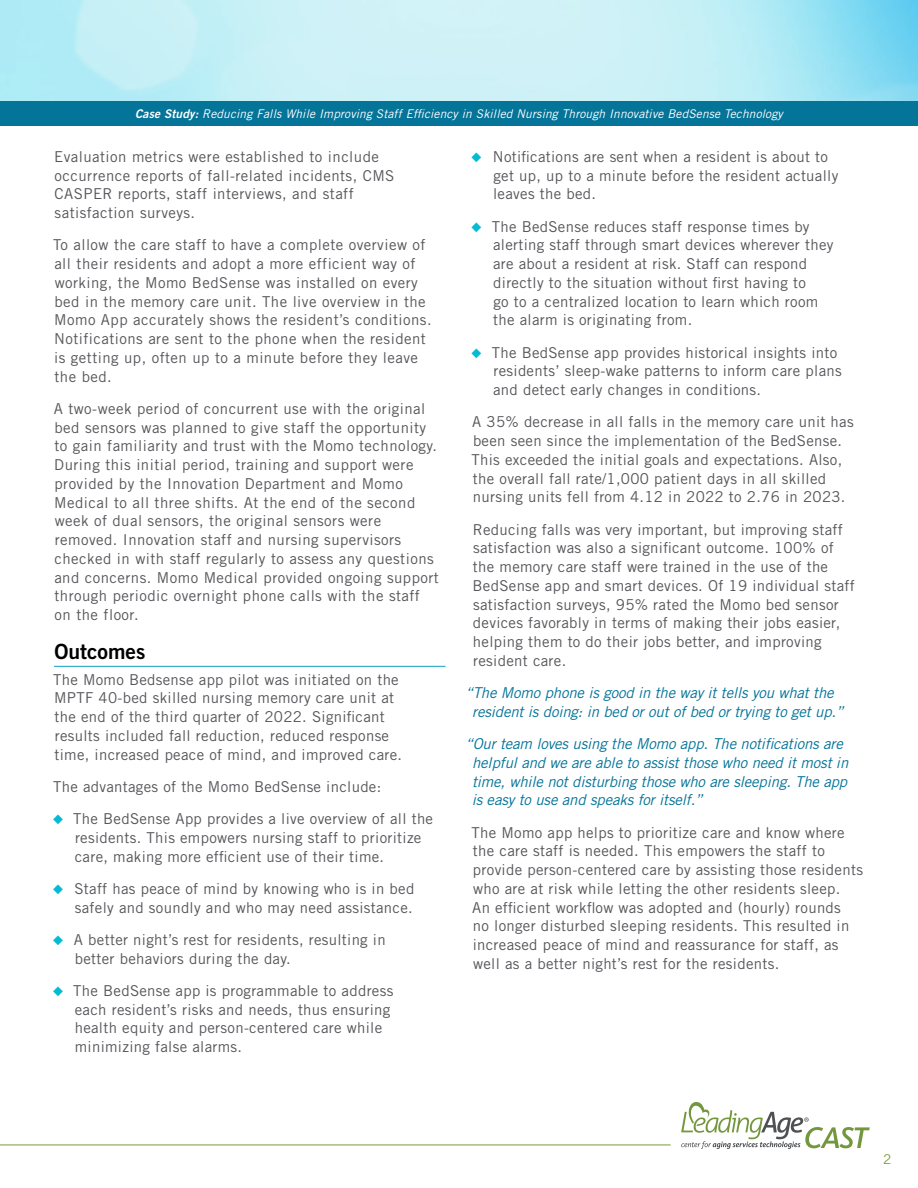
<style>
.page{position:relative;width:918px;height:1188px;background:#fff}
.page>*{position:absolute;margin:0;border:0;box-sizing:border-box;transform-origin:0 0}
.t1{font:21px "Trade Gothic LT Std Bd 2";color:#000}
.t2{font:15px/18.8px "Trade Gothic LT Std";letter-spacing:.02em;color:#55565a}
.t3{font:italic 15px/18.8px "Trade Gothic LT Std";letter-spacing:-.01em;color:#057499}
.t4{font:13.5px "Trade Gothic LT Std";color:#799b3d}
.t5{font:italic 12px "Trade Gothic LT Std";letter-spacing:.01em;color:#fff}
.s1{font-family:"Trade Gothic LT Std Bd 2 Obl";font-style:normal}
.s2{color:#03bbd2}
</style>
<div class="page">
<img style="left:0;top:0;width:918px;height:101px">
<hr style="left:54px;top:666px;width:392px;height:1px;background:#139fc6">
<div style="left:0;top:101px;width:918px;height:24px;background:#057499"></div>
<hr style="left:0;top:1145px;width:671px;height:1px;background:#799b3d">
<svg style="left:681px;top:1102px;width:189px;height:47px"></svg>
<p class="t5" style="left:135px;top:106px;width:649px"><span class="s1">Case Study:</span> Reducing Falls While Improving Staff Efficiency in Skilled Nursing Through Innovative BedSense Technology</p>
<p class="t2" style="left:54px;top:147px;width:342px">Evaluation metrics were established to include occurrence reports of fall-related incidents, CMS CASPER reports, staff interviews, and staff satisfaction surveys.</p>
<p class="t2" style="left:53px;top:236px;width:380px">To allow the care staff to have a complete overview of all their residents and adopt a more efficient way of working, the Momo BedSense was installed on every bed in the memory care unit. The live overview in the Momo App accurately shows the resident’s conditions.<br>Notifications are sent to the phone when the resident is getting up, often up to a minute before they leave the bed.</p>
<p class="t2" style="left:54px;top:399px;width:387px">A two-week period of concurrent use with the original bed sensors was planned to give staff the opportunity to gain familiarity and trust with the Momo technology.<br>During this initial period, training and support were provided by the Innovation Department and Momo Medical to all three shifts. At the end of the second week of dual sensors, the original sensors were removed. Innovation staff and nursing supervisors checked in with staff regularly to assess any questions and concerns. Momo Medical provided ongoing support through periodic overnight phone calls with the staff on the floor.</p>
<h1 class="t1" style="left:54px;top:639px;width:92px">Outcomes</h1>
<p class="t2" style="left:53px;top:670px;width:351px">The Momo Bedsense app pilot was initiated on the MPTF 40-bed skilled nursing memory care unit at the end of the third quarter of 2022. Significant results included fall reduction, reduced response time, increased peace of mind, and improved care.</p>
<p class="t2" style="left:53px;top:777px;width:330px">The advantages of the Momo BedSense include:</p>
<p class="t2" style="left:75px;top:809px;width:360px;text-indent:-22px"><span class="s2">◆</span> The BedSense App provides a live overview of all the residents. This empowers nursing staff to prioritize care, making more efficient use of their time.</p>
<p class="t2" style="left:53px;top:879px;width:363px;text-align:right"><span class="s2">◆</span> Staff has peace of mind by knowing who is in bed safely and soundly and who may need assistance.</p>
<p class="t2" style="left:75px;top:930px;width:313px;text-indent:-22px"><span class="s2">◆</span> A better night’s rest for residents, resulting in better behaviors during the day.</p>
<p class="t2" style="left:75px;top:981px;width:320px;text-indent:-22px"><span class="s2">◆</span> The BedSense app is programmable to address each resident’s risks and needs, thus ensuring health equity and person-centered care while minimizing false alarms.</p>
<p class="t2" style="left:493px;top:147px;width:347px;text-indent:-22px"><span class="s2">◆</span> Notifications are sent when a resident is about to get up, up to a minute before the resident actually leaves the bed.</p>
<p class="t2" style="left:493px;top:217px;width:342px;text-indent:-22px"><span class="s2">◆</span> The BedSense reduces staff response times by alerting staff through smart devices wherever they are about a resident at risk. Staff can respond directly to the situation without first having to<br>go to a centralized location to learn which room the alarm is originating from.</p>
<p class="t2" style="left:493px;top:343px;width:350px;text-indent:-22px"><span class="s2">◆</span> The BedSense app provides historical insights into residents’ sleep-wake patterns to inform care plans and detect early changes in conditions.</p>
<p class="t2" style="left:472px;top:413px;width:384px">A 35% decrease in all falls in the memory care unit has been seen since the implementation of the BedSense.<br>This exceeded the initial goals and expectations. Also, the overall fall rate/1,000 patient days in all skilled nursing units fell from 4.12 in 2022 to 2.76 in 2023.</p>
<p class="t2" style="left:473px;top:520px;width:384px">Reducing falls was very important, but improving staff satisfaction was also a significant outcome. 100% of the memory care staff were trained in the use of the BedSense app and smart devices. Of 19 individual staff satisfaction surveys, 95% rated the Momo bed sensor devices favorably in terms of making their jobs easier, helping them to do their jobs better, and improving resident care.</p>
<p class="t3" style="left:472px;top:684px;width:373px;text-indent:-7px">“The Momo phone is good in the way it tells you what the resident is doing: in bed or out of bed or trying to get up.”</p>
<p class="t3" style="left:472px;top:735px;width:378px;text-indent:-6px">“Our team loves using the Momo app. The notifications are helpful and we are able to assist those who need it most in time, while not disturbing those who are sleeping. The app is easy to use and speaks for itself.”</p>
<p class="t2" style="left:472px;top:823px;width:393px">The Momo app helps to prioritize care and know where the care staff is needed. This empowers the staff to provide person-centered care by assisting those residents who are at risk while letting the other residents sleep.<br>An efficient workflow was adopted and (hourly) rounds<br>no longer disturbed sleeping residents. This resulted in increased peace of mind and reassurance for staff, as well as a better night’s rest for the residents.</p>
<p class="t4" style="left:883px;top:1151px;width:10px">2</p>
</div>
